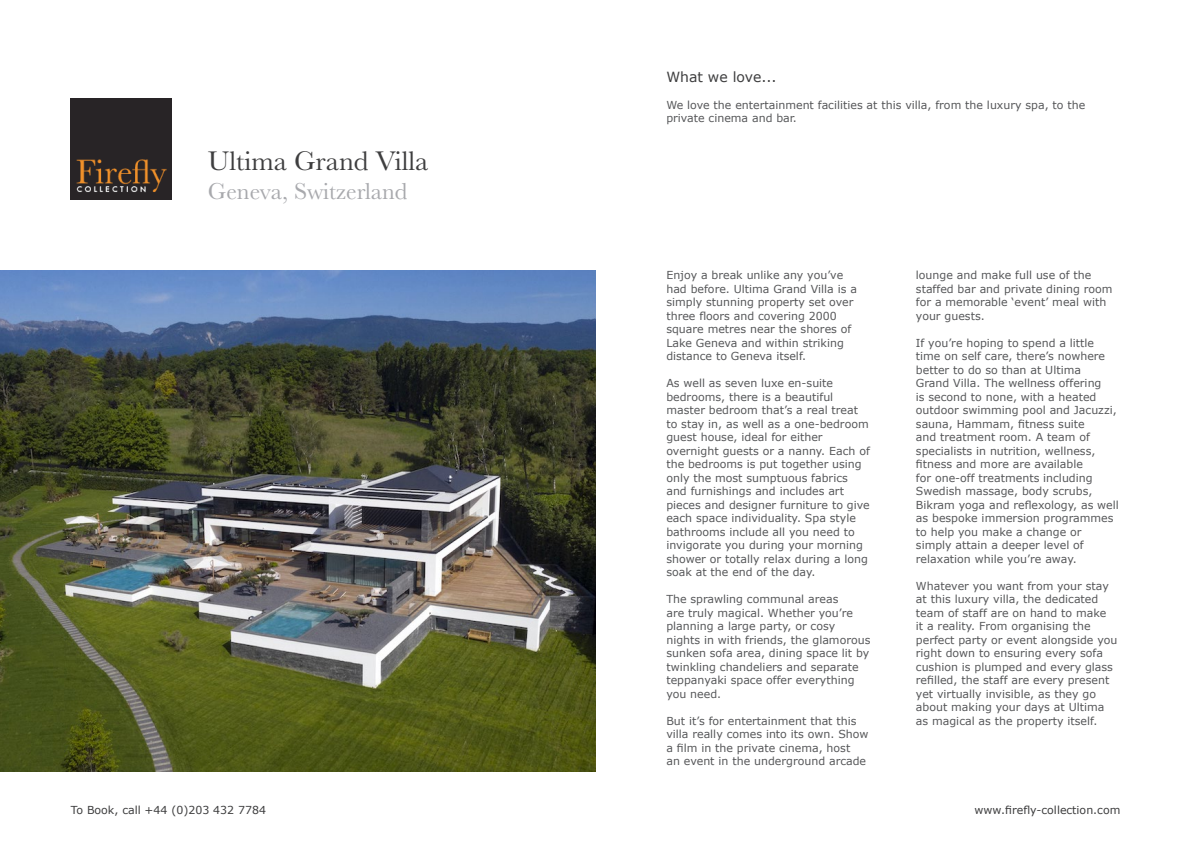
<style>
.page{position:relative;width:1191px;height:842px;background:#fff}
.page>*{position:absolute;margin:0;border:0;box-sizing:border-box;transform-origin:0 0}
.t1{font:28px "Baskerville";color:#3e3e3f}
.t2{font:24px "Baskerville";color:#a8a9ad}
.t3{font:14px "Verdana";color:#3e3e3f}
.t4{font:11px/13.5px "Verdana";color:#57585a}
.t5{font:11px "Verdana";color:#3e3e3f}
</style>
<div class="page">
<img style="left:71px;top:99px;width:101px;height:101px">
<img style="left:0;top:271px;width:595px;height:500px">
<p class="t1" style="left:208px;top:143px;width:222px">Ultima Grand Villa</p>
<p class="t2" style="left:208px;top:176px;width:201px">Geneva, Switzerland</p>
<p class="t5" style="left:71px;top:802px;width:197px">To Book, call +44 (0)203 432 7784</p>
<p class="t3" style="left:666px;top:68px;width:112px">What we love...</p>
<p class="t4" style="left:666px;top:98px;width:420px">We love the entertainment facilities at this villa, from the luxury spa, to the private cinema and bar.</p>
<p class="t4" style="left:666px;top:269px;width:192px">Enjoy a break unlike any you’ve had before. Ultima Grand Villa is a simply stunning property set over three floors and covering 2000 square metres near the shores of<br>Lake Geneva and within striking distance to Geneva itself.</p>
<p class="t4" style="left:666px;top:377px;width:205px">As well as seven luxe en-suite bedrooms, there is a beautiful master bedroom that’s a real treat to stay in, as well as a one-bedroom guest house, ideal for either overnight guests or a nanny. Each of the bedrooms is put together using only the most sumptuous fabrics and furnishings and includes art pieces and designer furniture to give each space individuality. Spa style bathrooms include all you need to invigorate you during your morning shower or totally relax during a long soak at the end of the day.</p>
<p class="t4" style="left:666px;top:593px;width:205px">The sprawling communal areas<br>are truly magical. Whether you’re planning a large party, or cosy nights in with friends, the glamorous sunken sofa area, dining space lit by twinkling chandeliers and separate teppanyaki space offer everything you need.</p>
<p class="t4" style="left:666px;top:714px;width:204px">But it’s for entertainment that this villa really comes into its own. Show a film in the private cinema, host<br>an event in the underground arcade</p>
<p class="t4" style="left:916px;top:269px;width:198px">lounge and make full use of the staffed bar and private dining room for a memorable ‘event’ meal with your guests.</p>
<p class="t4" style="left:916px;top:336px;width:204px">If you’re hoping to spend a little time on self care, there’s nowhere better to do so than at Ultima<br>Grand Villa. The wellness offering<br>is second to none, with a heated outdoor swimming pool and Jacuzzi, sauna, Hammam, fitness suite<br>and treatment room. A team of specialists in nutrition, wellness, fitness and more are available<br>for one-off treatments including<br>Swedish massage, body scrubs,<br>Bikram yoga and reflexology, as well as bespoke immersion programmes to help you make a change or simply attain a deeper level of relaxation while you’re away.</p>
<p class="t4" style="left:916px;top:579px;width:203px">Whatever you want from your stay at this luxury villa, the dedicated team of staff are on hand to make<br>it a reality. From organising the perfect party or event alongside you right down to ensuring every sofa cushion is plumped and every glass refilled, the staff are every present yet virtually invisible, as they go about making your days at Ultima as magical as the property itself.</p>
<p class="t5" style="left:974px;top:802px;width:147px">www.firefly-collection.com</p>
</div>
